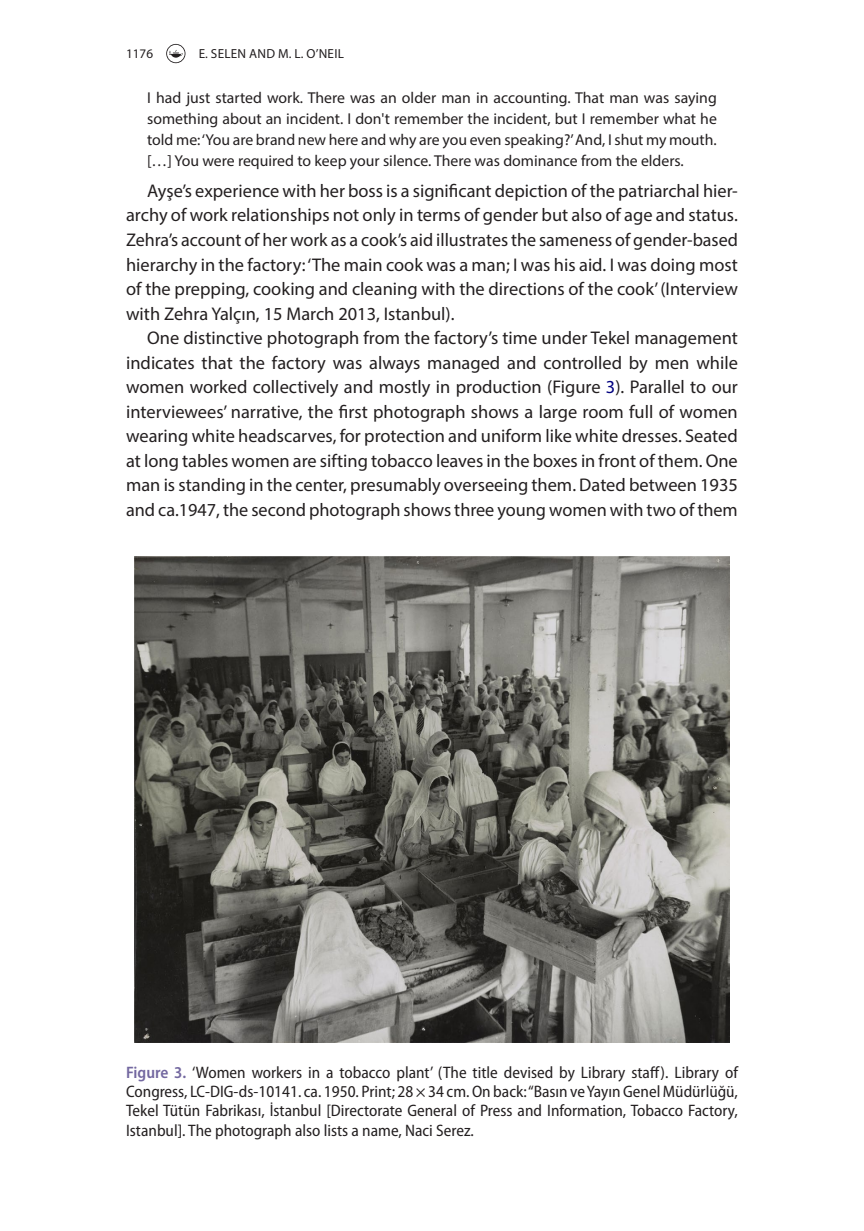
<style>
.page{position:relative;width:864px;height:1231px;background:#fff}
.page>*{position:absolute;margin:0;border:0;box-sizing:border-box;transform-origin:0 0}
.t1{font:18.38px/24.5px "Myriad Pro";color:#231f20;text-align:justify}
.t2{font:semi-condensed 16.62px/19.2px "Myriad Pro";color:#231f20;text-align:justify}
.t3{font:15.75px/21px "Myriad Pro";color:#231f20;text-align:justify}
.t4{font:13.12px "Myriad Pro";letter-spacing:.02em;color:#231f20}
.s1{color:#000080}
.s2{font-weight:600;color:#7368a0}
</style>
<div class="page">
<svg style="left:166px;top:44px;width:19px;height:19px"></svg>
<img style="left:134px;top:556px;width:595px;height:485px">
<p class="t4" style="left:126px;top:45px;width:28px">1176</p>
<p class="t4" style="left:199px;top:45px;width:147px">E. SELEN AND M. L. O’NEIL</p>
<p class="t3" style="left:147px;top:87px;width:571px">I had just started work. There was an older man in accounting. That man was saying something about an incident. I don't remember the incident, but I remember what he told me: ‘You are brand new here and why are you even speaking?’ And, I shut my mouth. […] You were required to keep your silence. There was dominance from the elders.</p>
<p class="t1" style="left:126px;top:178px;width:613px;text-indent:21px">Ayşe’s experience with her boss is a significant depiction of the patriarchal hier&shy;archy of work relationships not only in terms of gender but also of age and status.<br>Zehra’s account of her work as a cook’s aid illustrates the sameness of gender-based hierarchy in the factory: ‘The main cook was a man; I was his aid. I was doing most of the prepping, cooking and cleaning with the directions of the cook’ (Interview with Zehra Yalçın, 15 March 2013, Istanbul).</p>
<p class="t1" style="left:126px;top:325px;width:613px;text-indent:21px">One distinctive photograph from the factory’s time under Tekel management indicates that the factory was always managed and controlled by men while women worked collectively and mostly in production (Figure <span class="s1">3</span>). Parallel to our interviewees’ narrative, the first photograph shows a large room full of women wearing white headscarves, for protection and uniform like white dresses. Seated at long tables women are sifting tobacco leaves in the boxes in front of them. One man is standing in the center, presumably overseeing them. Dated between 1935 and ca.1947, the second photograph shows three young women with two of them</p>
<p class="t2" style="left:126px;top:1062px;width:613px"><span class="s2">Figure 3.</span> ‘Women workers in a tobacco plant’ (The title devised by Library staff). Library of Congress, LC-DIG-ds-10141. ca. 1950. Print; 28 × 34 cm. On back: “Basın ve Yayın Genel Müdürlüğü, Tekel Tütün Fabrikası, İstanbul [Directorate General of Press and Information, Tobacco Factory, Istanbul]. The photograph also lists a name, Naci Serez.</p>
</div>
